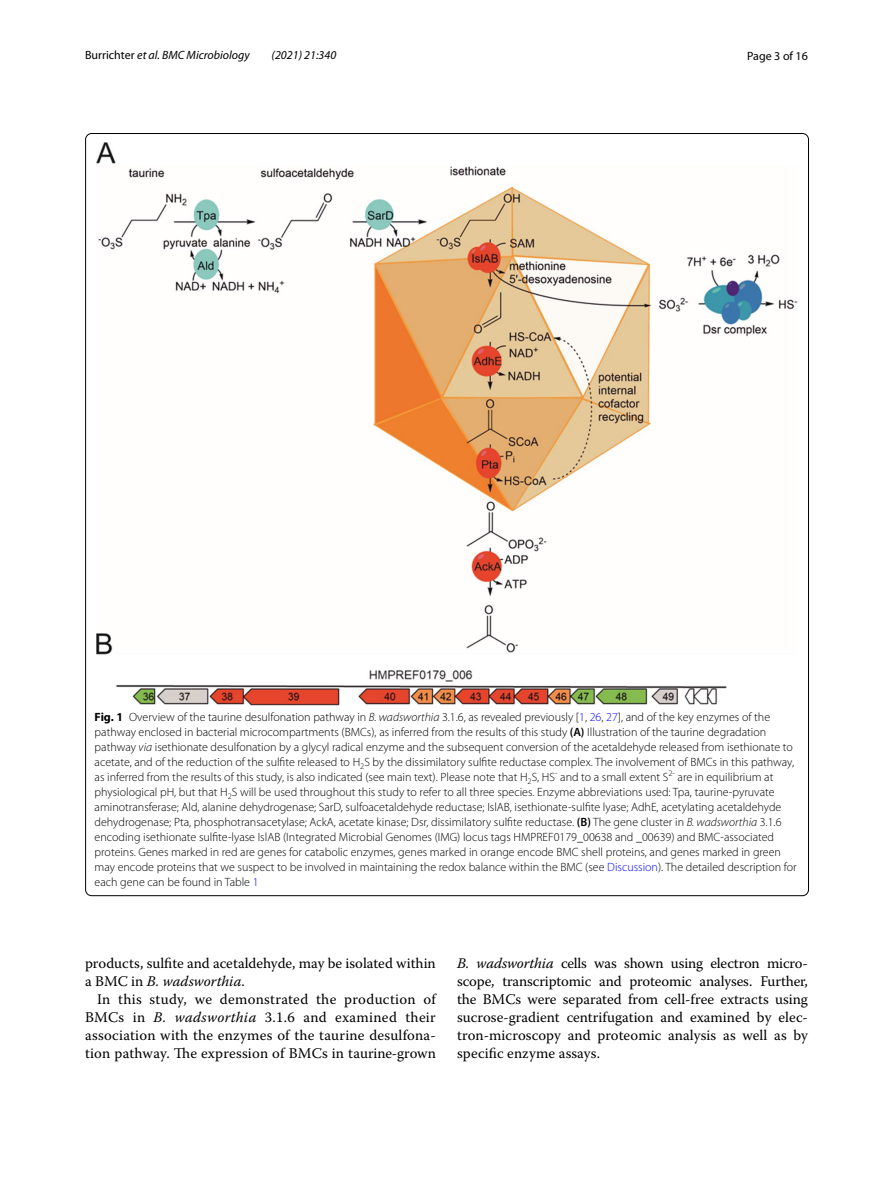
<style>
.page{position:relative;width:893px;height:1187px;background:#fff}
.page>*{position:absolute;margin:0;border:0;box-sizing:border-box;transform-origin:0 0}
.t1{font:14.7px/18px "Warnock Pro";letter-spacing:.005em;color:#000;text-align:justify}
.t2{font:300 12px/15px "Myriad Pro";color:#000}
.t3{font:italic 12px "Myriad Pro";color:#000}
.t4{font:12px "Myriad Pro";color:#000}
.s1{font-style:normal}
.s2{font-weight:700}
.s3{font-style:italic}
.s4{color:#00f}
.s5{font-weight:600}
</style>
<div class="page">
<img style="left:97px;top:142px;width:700px;height:563px">
<p class="t3" style="left:85px;top:48px;width:166px"><span class="s1">Burrichter</span> et al. BMC Microbiology</p>
<p class="t3" style="left:272px;top:48px;width:66px">(2021) 21:340</p>
<p class="t4" style="left:747px;top:48px;width:62px">Page 3 of 16</p>
<p class="t2" style="left:95px;top:709px;width:704px"><span class="s2">Fig. 1</span> Overview of the taurine desulfonation pathway in <span class="s3">B. wadsworthia</span> 3.1.6, as revealed previously [<span class="s4">1</span>, <span class="s4">26</span>, <span class="s4">27</span>], and of the key enzymes of the pathway enclosed in bacterial microcompartments (BMCs), as inferred from the results of this study <span class="s5">(A)</span> Illustration of the taurine degradation pathway <span class="s3">via</span> isethionate desulfonation by a glycyl radical enzyme and the subsequent conversion of the acetaldehyde released from isethionate to acetate, and of the reduction of the sulfite released to H<sub>2</sub>S by the dissimilatory sulfite reductase complex. The involvement of BMCs in this pathway, as inferred from the results of this study, is also indicated (see main text). Please note that H<sub>2</sub>S, HS<sup>-</sup> and to a small extent S<sup>2-</sup> are in equilibrium at physiological pH, but that H<sub>2</sub>S will be used throughout this study to refer to all three species. Enzyme abbreviations used: Tpa, taurine-pyruvate aminotransferase; Ald, alanine dehydrogenase; SarD, sulfoacetaldehyde reductase; IslAB, isethionate-sulfite lyase; AdhE, acetylating acetaldehyde dehydrogenase; Pta, phosphotransacetylase; AckA, acetate kinase; Dsr, dissimilatory sulfite reductase. <span class="s5">(B)</span> The gene cluster in <span class="s3">B. wadsworthia</span> 3.1.6 encoding isethionate sulfite-lyase IslAB (Integrated Microbial Genomes (IMG) locus tags HMPREF0179_00638 and _00639) and BMC-associated proteins. Genes marked in red are genes for catabolic enzymes, genes marked in orange encode BMC shell proteins, and genes marked in green may encode proteins that we suspect to be involved in maintaining the redox balance within the BMC (see <span class="s4">Discussion</span>). The detailed description for each gene can be found in Table <span class="s4">1</span></p>
<p class="t1" style="left:85px;top:953px;width:352px">products, sulfite and acetaldehyde, may be isolated within a BMC in <span class="s3">B. wadsworthia</span>.</p>
<p class="t1" style="left:85px;top:989px;width:352px;text-indent:12px">In this study, we demonstrated the production of BMCs in <span class="s3">B. wadsworthia</span> 3.1.6 and examined their association with the enzymes of the taurine desulfona&shy;tion pathway. The expression of BMCs in taurine-grown</p>
<p class="t1" style="left:457px;top:953px;width:352px"><span class="s3">B. wadsworthia</span> cells was shown using electron micro&shy;scope, transcriptomic and proteomic analyses. Further, the BMCs were separated from cell-free extracts using sucrose-gradient centrifugation and examined by elec&shy;tron-microscopy and proteomic analysis as well as by specific enzyme assays.</p>
</div>
